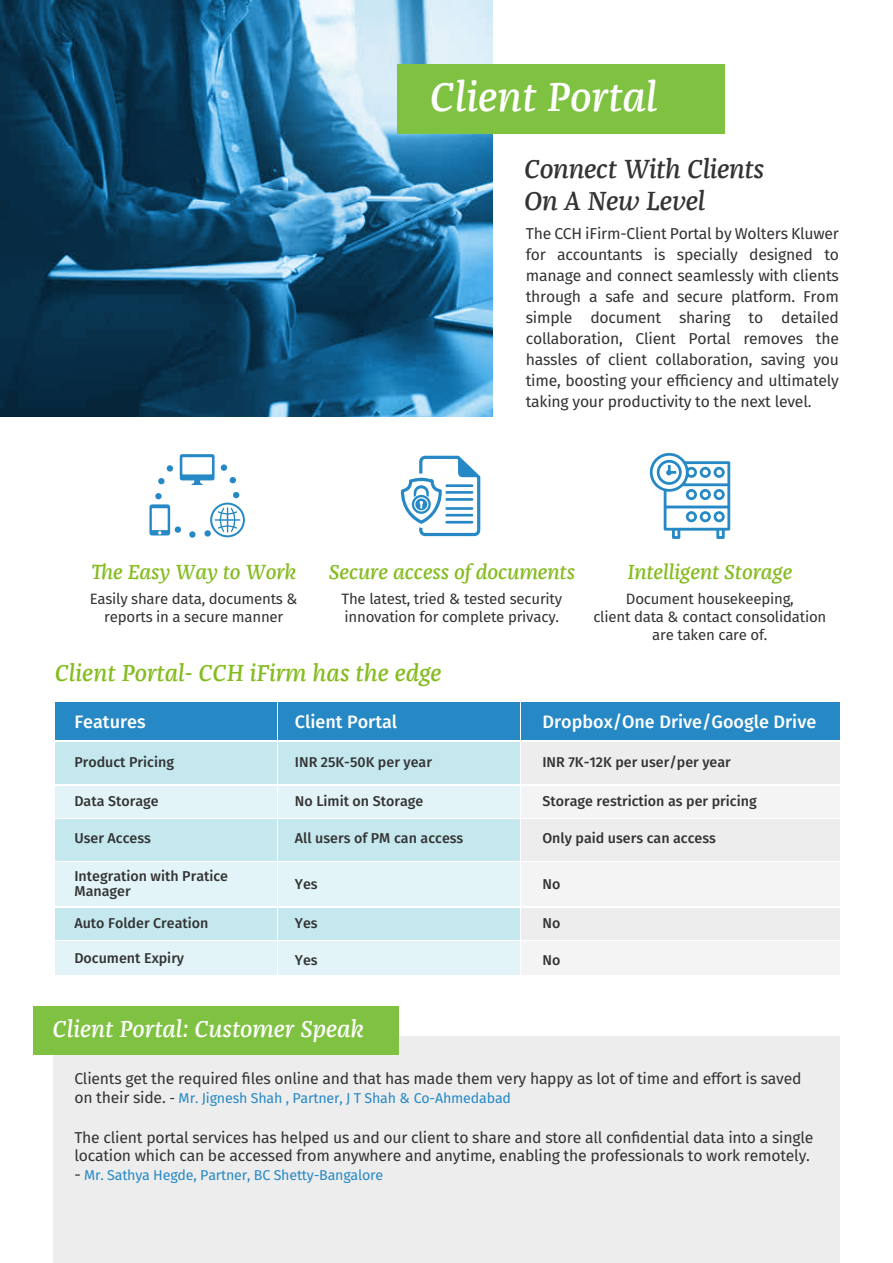
<style>
.page{position:relative;width:893px;height:1263px;background:#fff}
.page>*{position:absolute;margin:0;border:0;box-sizing:border-box;transform-origin:0 0}
.t1{font:italic 500 42px "Franziska Web W03";color:#fff}
.t2{font:italic 500 27px/32.4px "Franziska Web W03";letter-spacing:-.01em;color:#333}
.t3{font:italic 500 24px "Franziska Web W03";color:#85bc20}
.t4{font:italic 500 24px "Franziska Web W03";color:#fff}
.t5{font:italic 500 21px "Franziska Web W03";letter-spacing:-.005em;color:#85bc20}
.t6{font:500 18px "Fira Sans";color:#fff}
.t7{font:15.75px/21px "Fira Sans";letter-spacing:-.015em;color:#333}
.t8{font:15px/18px "Fira Sans";letter-spacing:-.015em;color:#333;text-align:center}
.t9{font:500 14.25px/15.8px "Fira Sans";color:#333}
.t10{font:14.25px "Fira Sans";letter-spacing:-.015em;color:#2689c5}
.s1{font-size:15.75px;color:#333}
.s2{color:#333}
</style>
<div class="page">
<div style="left:53px;top:1037px;width:786px;height:226px;background:#ededed"></div>
<div style="left:33px;top:1007px;width:365px;height:48px;background:#7fc241"></div>
<div style="left:55px;top:742px;width:222px;height:42px;background:#c5e8ef"></div>
<div style="left:55px;top:702px;width:222px;height:38px;background:#2689c5"></div>
<div style="left:55px;top:786px;width:222px;height:31px;background:#e2f4f7"></div>
<div style="left:55px;top:819px;width:222px;height:41px;background:#c5e8ef"></div>
<div style="left:55px;top:862px;width:222px;height:44px;background:#e2f4f7"></div>
<div style="left:55px;top:908px;width:222px;height:31px;background:#c5e8ef"></div>
<div style="left:55px;top:941px;width:222px;height:34px;background:#e2f4f7"></div>
<div style="left:278px;top:742px;width:242px;height:42px;background:#c5e8ef"></div>
<div style="left:278px;top:702px;width:242px;height:38px;background:#2689c5"></div>
<div style="left:278px;top:786px;width:242px;height:31px;background:#e2f4f7"></div>
<div style="left:278px;top:819px;width:242px;height:41px;background:#c5e8ef"></div>
<div style="left:278px;top:862px;width:242px;height:44px;background:#e2f4f7"></div>
<div style="left:278px;top:908px;width:242px;height:31px;background:#c5e8ef"></div>
<div style="left:278px;top:941px;width:242px;height:34px;background:#e2f4f7"></div>
<div style="left:521px;top:742px;width:318px;height:42px;background:#ededed"></div>
<div style="left:521px;top:702px;width:318px;height:38px;background:#2689c5"></div>
<div style="left:521px;top:786px;width:318px;height:31px;background:#f4f4f4"></div>
<div style="left:521px;top:819px;width:318px;height:41px;background:#ededed"></div>
<div style="left:521px;top:862px;width:318px;height:44px;background:#f4f4f4"></div>
<div style="left:521px;top:908px;width:318px;height:31px;background:#ededed"></div>
<div style="left:521px;top:941px;width:318px;height:34px;background:#f4f4f4"></div>
<svg style="left:180px;top:454px;width:35px;height:31px"></svg>
<svg style="left:149px;top:504px;width:21px;height:31px"></svg>
<div style="left:221px;top:464px;width:6px;height:7px;background:#2689c5;border-radius:50%"></div>
<div style="left:167px;top:465px;width:6px;height:7px;background:#2689c5;border-radius:50%"></div>
<div style="left:158px;top:478px;width:7px;height:6px;background:#2689c5;border-radius:50%"></div>
<div style="left:155px;top:493px;width:7px;height:6px;background:#2689c5;border-radius:50%"></div>
<svg style="left:189px;top:531px;width:7px;height:7px"></svg>
<svg style="left:230px;top:477px;width:6px;height:6px"></svg>
<div style="left:175px;top:526px;width:6px;height:7px;background:#2689c5;border-radius:50%"></div>
<div style="left:204px;top:530px;width:7px;height:7px;background:#2689c5;border-radius:50%"></div>
<svg style="left:210px;top:492px;width:35px;height:45px"></svg>
<svg style="left:401px;top:456px;width:79px;height:80px"></svg>
<svg style="left:649px;top:452px;width:81px;height:87px"></svg>
<svg style="left:0;top:0;width:493px;height:416px;background:#296284"></svg>
<div style="left:397px;top:65px;width:328px;height:69px;background:#7fc241"></div>
<h1 class="t1" style="left:430px;top:72px;width:229px">Client Portal</h1>
<h2 class="t2" style="left:524px;top:153px;width:242px">Connect With Clients<br>On A New Level</h2>
<p class="t7" style="left:526px;top:223px;width:315px;text-align:justify">The CCH iFirm-Client Portal by Wolters Kluwer for accountants is specially designed to manage and connect seamlessly with clients through a safe and secure platform. From simple document sharing to detailed collaboration, Client Portal removes the hassles of client collaboration, saving you time, boosting your efficiency and ultimately taking your productivity to the next level.</p>
<h3 class="t5" style="left:91px;top:560px;width:207px">The Easy Way to Work</h3>
<p class="t8" style="left:90px;top:589px;width:210px">Easily share data, documents &amp; reports in a secure manner</p>
<h3 class="t5" style="left:329px;top:560px;width:248px">Secure access of documents</h3>
<p class="t8" style="left:341px;top:589px;width:222px;text-align:left">The latest, tried &amp; tested security innovation for complete privacy.</p>
<h3 class="t5" style="left:627px;top:560px;width:166px">Intelligent Storage</h3>
<p class="t8" style="left:593px;top:589px;width:234px">Document housekeeping,<br>client data &amp; contact consolidation are taken care of.</p>
<h3 class="t3" style="left:55px;top:659px;width:388px">Client Portal- CCH iFirm has the edge</h3>
<p class="t6" style="left:74px;top:707px;width:73px">Features</p>
<p class="t6" style="left:295px;top:707px;width:104px">Client Portal</p>
<p class="t6" style="left:542px;top:707px;width:275px">Dropbox/One Drive/Google Drive</p>
<p class="t9" style="left:74px;top:753px;width:101px">Product Pricing</p>
<p class="t9" style="left:295px;top:753px;width:139px">INR 25K-50K per year</p>
<p class="t9" style="left:542px;top:754px;width:190px">INR 7K-12K per user/per year</p>
<p class="t9" style="left:74px;top:792px;width:86px">Data Storage</p>
<p class="t9" style="left:74px;top:830px;width:78px">User Access</p>
<p class="t9" style="left:74px;top:867px;width:155px">Integration with Pratice<br>Manager</p>
<p class="t9" style="left:74px;top:914px;width:136px">Auto Folder Creation</p>
<p class="t9" style="left:74px;top:949px;width:111px">Document Expiry</p>
<p class="t9" style="left:295px;top:792px;width:130px">No Limit on Storage</p>
<p class="t9" style="left:295px;top:830px;width:170px">All users of PM can access</p>
<p class="t9" style="left:542px;top:830px;width:175px">Only paid users can access</p>
<p class="t9" style="left:295px;top:875px;width:24px">Yes</p>
<p class="t9" style="left:295px;top:914px;width:24px">Yes</p>
<p class="t9" style="left:295px;top:951px;width:24px">Yes</p>
<p class="t9" style="left:542px;top:792px;width:216px">Storage restriction as per pricing</p>
<p class="t9" style="left:542px;top:875px;width:19px">No</p>
<p class="t9" style="left:542px;top:914px;width:19px">No</p>
<p class="t9" style="left:542px;top:951px;width:19px">No</p>
<h3 class="t4" style="left:52px;top:1015px;width:313px">Client Portal: Customer Speak</h3>
<p class="t7" style="left:74px;top:1067px;width:729px">Clients get the required files online and that has made them very happy as lot of time and effort is saved</p>
<p class="t10" style="left:74px;top:1087px;width:438px"><span class="s1">on their side.</span> <span class="s2">-</span> Mr. Jignesh Shah , Partner, J T Shah &amp; Co-Ahmedabad</p>
<p class="t7" style="left:74px;top:1127px;width:741px;line-height:18.9px">The client portal services has helped us and our client to share and store all confidential data into a single location which can be accessed from anywhere and anytime, enabling the professionals to work remotely.</p>
<p class="t10" style="left:74px;top:1164px;width:310px"><span class="s1">-</span> Mr. Sathya Hegde, Partner, BC Shetty-Bangalore</p>
</div>
